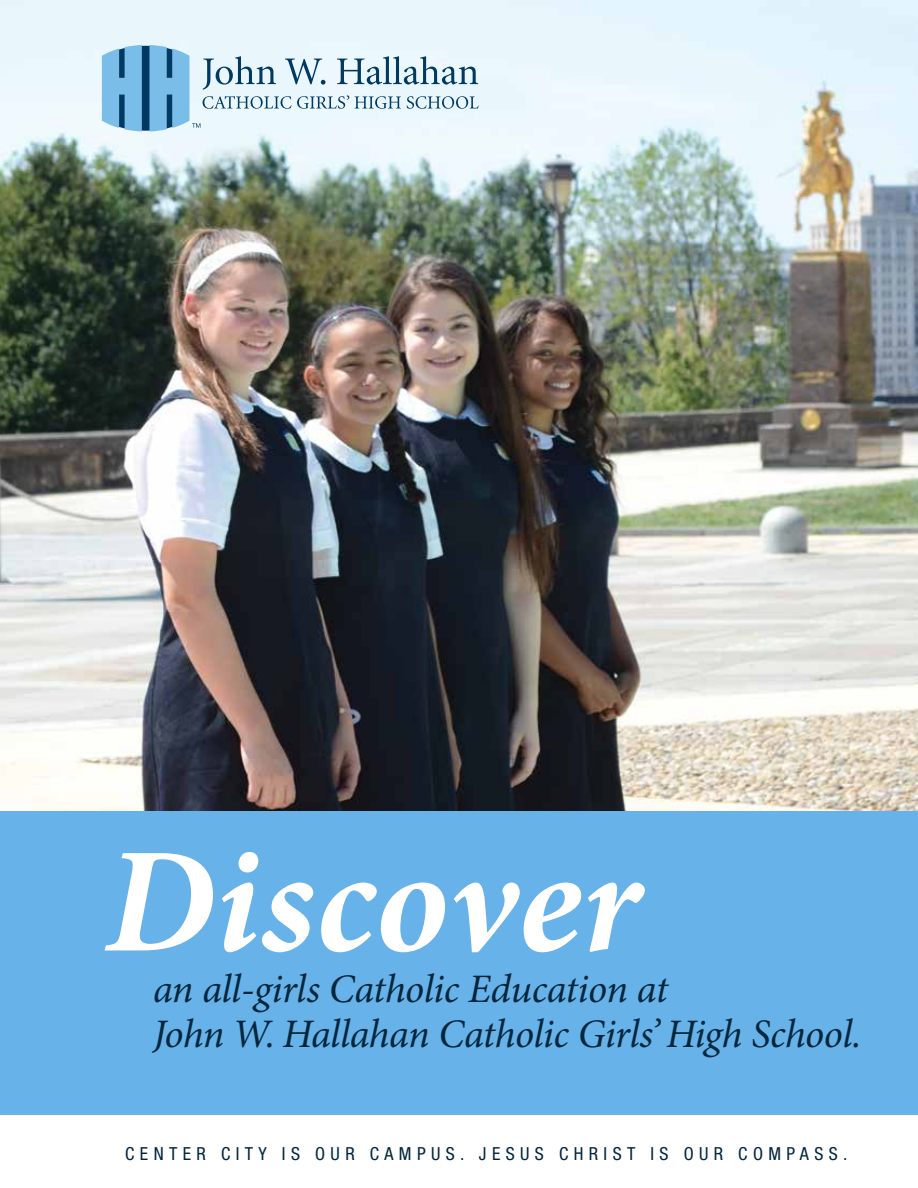
<style>
.page{position:relative;width:918px;height:1188px;background:#fff}
.page>*{position:absolute;margin:0;border:0;box-sizing:border-box;transform-origin:0 0}
.t1{font:italic 700 150px "Minion Pro";letter-spacing:.005em;color:#fff}
.t2{font:italic 40.5px/45px "Minion Pro";letter-spacing:-.015em;color:#00263d}
.t3{font:condensed 18px "Helvetica Neue";letter-spacing:.3em;color:#00263d}
</style>
<div class="page">
<div style="left:0;top:724px;width:918px;height:390px;background:#67b2e8"></div>
<img style="left:0;top:0;width:918px;height:811px">
<svg style="left:102px;top:45px;width:377px;height:86px;background:#b9d5e6"></svg>
<h1 class="t1" style="left:104px;top:813px;width:538px">Discover</h1>
<p class="t2" style="left:153px;top:968px;width:710px">an all-girls Catholic Education at<br>John W. Hallahan Catholic Girls’ High School.</p>
<p class="t3" style="left:125px;top:1143px;width:724px">CENTER CITY IS OUR CAMPUS. JESUS CHRIST IS OUR COMPASS.</p>
</div>
